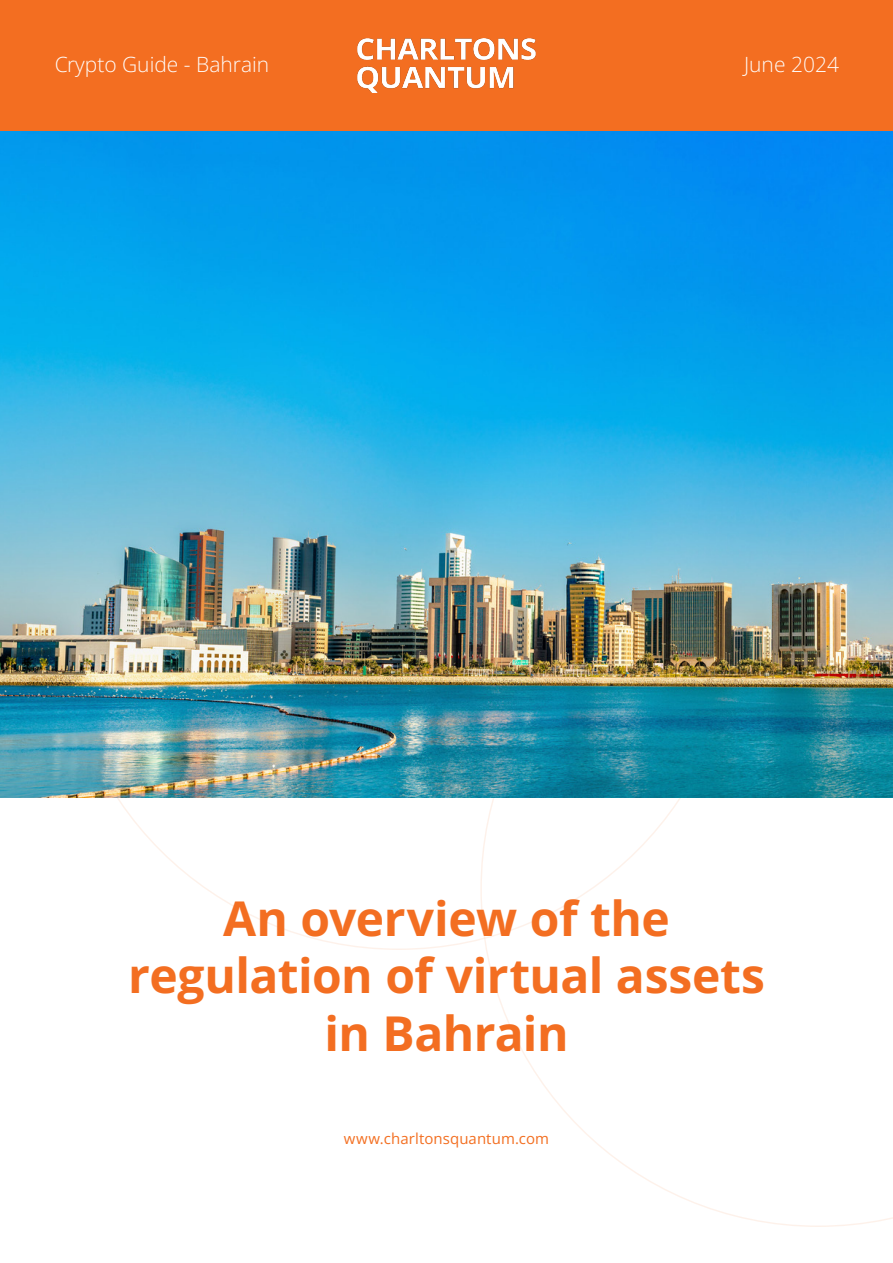
<style>
.page{position:relative;width:893px;height:1263px;background:#fff}
.page>*{position:absolute;margin:0;border:0;box-sizing:border-box;transform-origin:0 0}
.CG_Story_Title{font:700 48px/57.6px "Open Sans";letter-spacing:-.01em;color:#f36e21;text-align:center}
.t1{font:300 21px "Open Sans";color:#fff}
.Newsletter_Body{font:15px "Open Sans";letter-spacing:.005em;color:#f36f21}
</style>
<div class="page">
<svg style="left:480px;top:797px;width:413px;height:430px"></svg>
<div style="left:0;top:0;width:893px;height:131px;background:#f36e21"></div>
<img style="left:357px;top:39px;width:179px;height:53px">
<img style="left:0;top:131px;width:893px;height:666px">
<p class="t1" style="left:54px;top:50px;width:217px">Crypto Guide - Bahrain</p>
<p class="t1" style="left:744px;top:50px;width:96px">June 2024</p>
<p class="CG_Story_Title" style="left:128px;top:888px;width:638px">An overview of the regulation of virtual assets in Bahrain</p>
<p class="Newsletter_Body" style="left:344px;top:1128px;width:207px">www.charltonsquantum.com</p>
</div>
